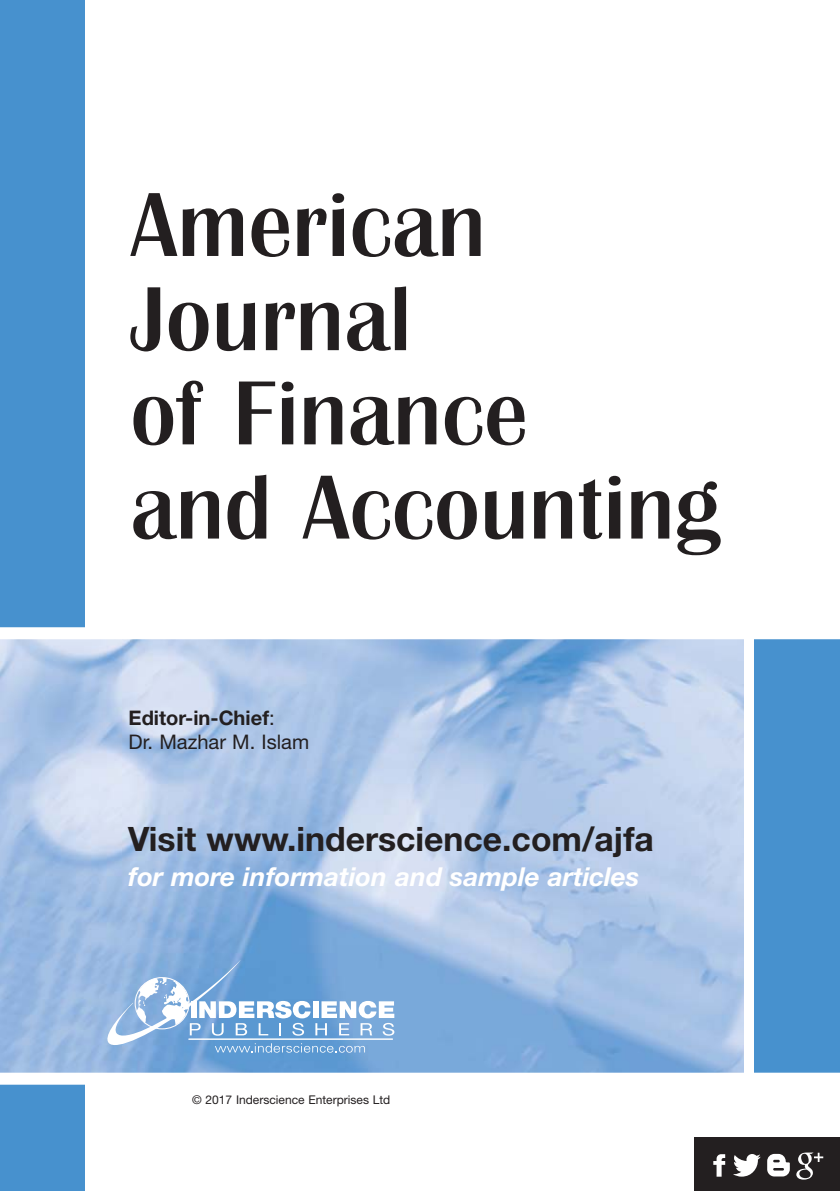
<style>
.page{position:relative;width:840px;height:1191px;background:#fff}
.page>*{position:absolute;margin:0;border:0;box-sizing:border-box;transform-origin:0 0}
.t1{font:500 94.2px/94.2px "Britannic T";color:#231f20}
.t2{font:700 33.6px "Helvetica Neue";color:#231f20}
.t3{font:italic 700 26px "Helvetica Neue";color:#fff}
.t4{font:20px/24.4px "Helvetica Neue";color:#231f20}
.t5{font:12px "Helvetica Neue";color:#231f20}
.s1{font-weight:700}
</style>
<div class="page">
<div style="left:0;top:0;width:85px;height:1191px;background:#4791ce"></div>
<div style="left:754px;top:638px;width:85px;height:437px;background:#4791ce"></div>
<img style="left:0;top:639px;width:742px;height:433px">
<div style="left:0;top:627px;width:839px;height:12px;background:#fff"></div>
<div style="left:0;top:1072px;width:839px;height:12px;background:#fff"></div>
<svg style="left:107px;top:960px;width:287px;height:92px"></svg>
<div style="left:694px;top:1137px;width:145px;height:54px;background:#231f20"></div>
<svg style="left:713px;top:1154px;width:11px;height:22px"></svg>
<svg style="left:733px;top:1154px;width:27px;height:22px"></svg>
<svg style="left:767px;top:1153px;width:22px;height:23px"></svg>
<svg style="left:796px;top:1152px;width:26px;height:27px"></svg>
<p class="t1" style="left:130px;top:183px;width:591px">American<br>Journal<br>of Finance<br>and Accounting</p>
<p class="t4" style="left:129px;top:707px;width:182px"><span class="s1">Editor-in-Chief</span>:<br>Dr. Mazhar M. Islam</p>
<p class="t2" style="left:128px;top:826px;width:527px">Visit www.inderscience.com/ajfa</p>
<p class="t3" style="left:128px;top:867px;width:512px">for more information and sample articles</p>
<p class="t5" style="left:192px;top:1095px;width:199px">© 2017 Inderscience Enterprises Ltd</p>
</div>
